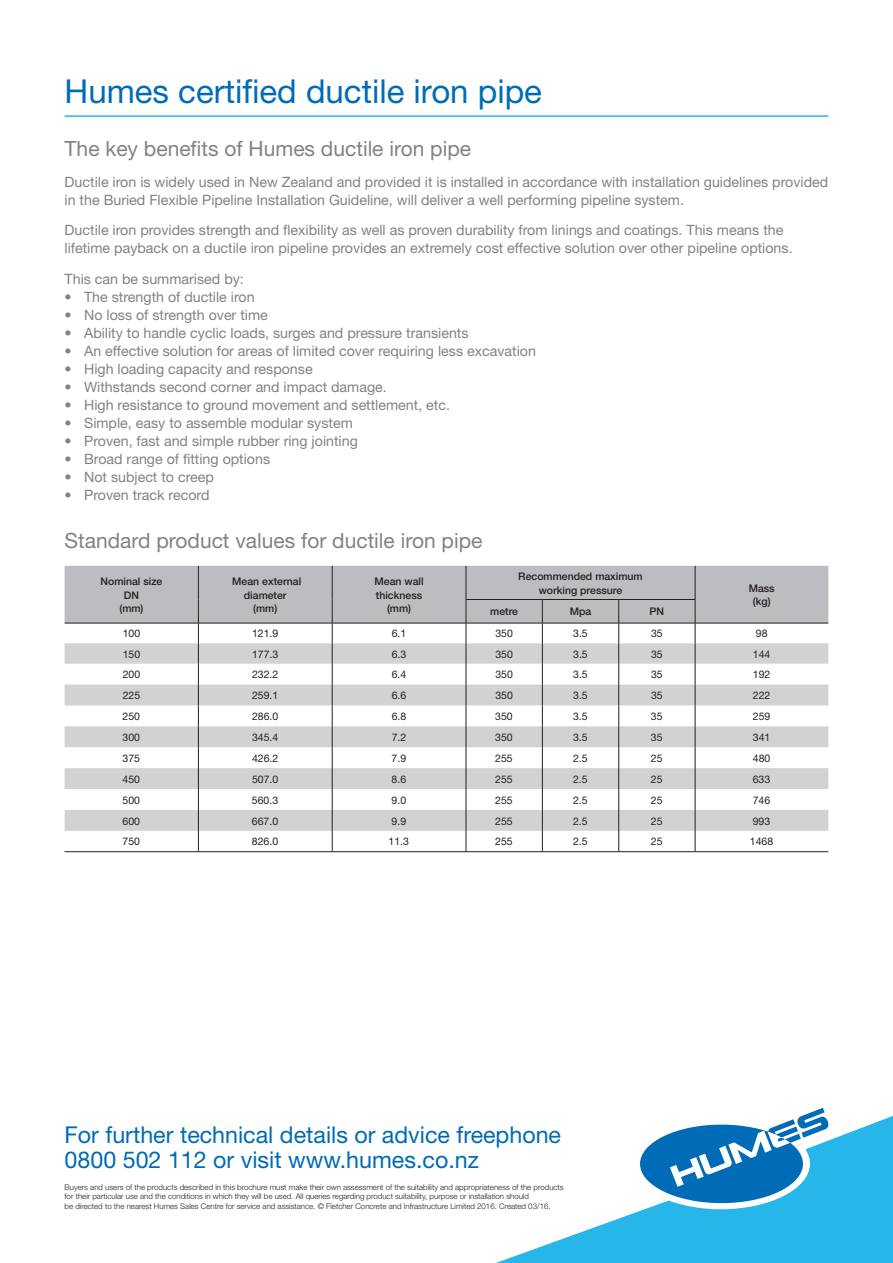
<style>
.page{position:relative;width:893px;height:1263px;background:#fff}
.page>*{position:absolute;margin:0;border:0;box-sizing:border-box;transform-origin:0 0}
.t1{font:33px "Helvetica Neue";color:#006bb6}
.t2{font:23.25px/25.5px "Helvetica Neue";color:#006bb6}
.t3{font:21px "Helvetica Neue";color:#808285}
.t4{font:14.25px/18px "Helvetica Neue";color:#808285}
.t5{font:10.5px "Helvetica Neue";color:#231f20}
.t6{font:500 10.5px/13.5px "Helvetica Neue";color:#231f20;text-align:center}
.t7{font:300 7.8px/9.4px "Helvetica Neue";color:#231f20}
</style>
<div class="page">
<svg style="left:496px;top:1116px;width:397px;height:147px;fill:#26b6ea"></svg>
<svg style="left:640px;top:1108px;width:191px;height:95px"></svg>
<hr style="left:65px;top:115px;width:763px;height:2px;background:#26b6ea">
<svg style="left:65px;top:566px;width:763px;height:285px"></svg>
<hr style="left:466px;top:599px;width:76px;height:1px;background:#231f20">
<hr style="left:542px;top:599px;width:77px;height:1px;background:#231f20">
<hr style="left:619px;top:599px;width:76px;height:1px;background:#231f20">
<hr style="left:65px;top:623px;width:133px;height:1px;background:#231f20">
<hr style="left:198px;top:623px;width:134px;height:1px;background:#231f20">
<hr style="left:332px;top:623px;width:134px;height:1px;background:#231f20">
<hr style="left:466px;top:623px;width:76px;height:1px;background:#231f20">
<hr style="left:542px;top:623px;width:77px;height:1px;background:#231f20">
<hr style="left:619px;top:623px;width:76px;height:1px;background:#231f20">
<hr style="left:695px;top:623px;width:133px;height:1px;background:#231f20">
<hr style="left:65px;top:851px;width:133px;height:1px;background:#231f20">
<hr style="left:198px;top:851px;width:134px;height:1px;background:#231f20">
<hr style="left:332px;top:851px;width:134px;height:1px;background:#231f20">
<hr style="left:466px;top:851px;width:76px;height:1px;background:#231f20">
<hr style="left:542px;top:851px;width:77px;height:1px;background:#231f20">
<hr style="left:619px;top:851px;width:76px;height:1px;background:#231f20">
<hr style="left:695px;top:851px;width:133px;height:1px;background:#231f20">
<h1 class="t1" style="left:65px;top:71px;width:479px">Humes certified ductile iron pipe</h1>
<h3 class="t3" style="left:65px;top:136px;width:408px">The key benefits of Humes ductile iron pipe</h3>
<p class="t4" style="left:65px;top:172px;width:765px">Ductile iron is widely used in New Zealand and provided it is installed in accordance with installation guidelines provided in the Buried Flexible Pipeline Installation Guideline, will deliver a well performing pipeline system.</p>
<p class="t4" style="left:65px;top:221px;width:729px">Ductile iron provides strength and flexibility as well as proven durability from linings and coatings. This means the lifetime payback on a ductile iron pipeline provides an extremely cost effective solution over other pipeline options.</p>
<p class="t4" style="left:65px;top:270px;width:181px">This can be summarised by:</p>
<p class="t4" style="left:65px;top:288px;width:192px">• The strength of ductile iron</p>
<p class="t4" style="left:65px;top:306px;width:205px">• No loss of strength over time</p>
<p class="t4" style="left:65px;top:324px;width:405px">• Ability to handle cyclic loads, surges and pressure transients</p>
<p class="t4" style="left:65px;top:342px;width:473px">• An effective solution for areas of limited cover requiring less excavation</p>
<p class="t4" style="left:65px;top:360px;width:250px">• High loading capacity and response</p>
<p class="t4" style="left:65px;top:378px;width:324px">• Withstands second corner and impact damage.</p>
<p class="t4" style="left:65px;top:396px;width:387px">• High resistance to ground movement and settlement, etc.</p>
<p class="t4" style="left:65px;top:414px;width:290px">• Simple, easy to assemble modular system</p>
<p class="t4" style="left:65px;top:432px;width:295px">• Proven, fast and simple rubber ring jointing</p>
<p class="t4" style="left:65px;top:450px;width:207px">• Broad range of fitting options</p>
<p class="t4" style="left:65px;top:468px;width:151px">• Not subject to creep</p>
<p class="t4" style="left:65px;top:486px;width:146px">• Proven track record</p>
<h3 class="t3" style="left:65px;top:528px;width:419px">Standard product values for ductile iron pipe</h3>
<p class="t6" style="left:101px;top:574px;width:63px">Nominal size<br>DN<br>(mm)</p>
<p class="t6" style="left:232px;top:574px;width:71px">Mean external diameter (mm)</p>
<p class="t6" style="left:375px;top:574px;width:51px">Mean wall thickness (mm)</p>
<p class="t6" style="left:518px;top:569px;width:126px">Recommended maximum working pressure</p>
<p class="t6" style="left:490px;top:605px;width:29px">metre</p>
<p class="t6" style="left:570px;top:605px;width:23px">Mpa</p>
<p class="t6" style="left:650px;top:605px;width:16px">PN</p>
<p class="t6" style="left:749px;top:581px;width:28px">Mass (kg)</p>
<p class="t5" style="left:123px;top:627px;width:19px">100</p>
<p class="t5" style="left:252px;top:627px;width:28px">121.9</p>
<p class="t5" style="left:392px;top:627px;width:16px">6.1</p>
<p class="t5" style="left:495px;top:627px;width:19px">350</p>
<p class="t5" style="left:573px;top:627px;width:16px">3.5</p>
<p class="t5" style="left:651px;top:627px;width:13px">35</p>
<p class="t5" style="left:756px;top:627px;width:13px">98</p>
<p class="t5" style="left:123px;top:648px;width:19px">150</p>
<p class="t5" style="left:252px;top:648px;width:28px">177.3</p>
<p class="t5" style="left:392px;top:648px;width:16px">6.3</p>
<p class="t5" style="left:495px;top:648px;width:19px">350</p>
<p class="t5" style="left:573px;top:648px;width:16px">3.5</p>
<p class="t5" style="left:651px;top:648px;width:13px">35</p>
<p class="t5" style="left:753px;top:648px;width:19px">144</p>
<p class="t5" style="left:123px;top:668px;width:19px">200</p>
<p class="t5" style="left:252px;top:668px;width:28px">232.2</p>
<p class="t5" style="left:392px;top:668px;width:16px">6.4</p>
<p class="t5" style="left:495px;top:668px;width:19px">350</p>
<p class="t5" style="left:573px;top:668px;width:16px">3.5</p>
<p class="t5" style="left:651px;top:668px;width:13px">35</p>
<p class="t5" style="left:753px;top:668px;width:19px">192</p>
<p class="t5" style="left:123px;top:689px;width:19px">225</p>
<p class="t5" style="left:252px;top:689px;width:28px">259.1</p>
<p class="t5" style="left:392px;top:689px;width:16px">6.6</p>
<p class="t5" style="left:495px;top:689px;width:19px">350</p>
<p class="t5" style="left:573px;top:689px;width:16px">3.5</p>
<p class="t5" style="left:651px;top:689px;width:13px">35</p>
<p class="t5" style="left:753px;top:689px;width:19px">222</p>
<p class="t5" style="left:123px;top:710px;width:19px">250</p>
<p class="t5" style="left:252px;top:710px;width:28px">286.0</p>
<p class="t5" style="left:392px;top:710px;width:16px">6.8</p>
<p class="t5" style="left:495px;top:710px;width:19px">350</p>
<p class="t5" style="left:573px;top:710px;width:16px">3.5</p>
<p class="t5" style="left:651px;top:710px;width:13px">35</p>
<p class="t5" style="left:753px;top:710px;width:19px">259</p>
<p class="t5" style="left:123px;top:731px;width:19px">300</p>
<p class="t5" style="left:252px;top:731px;width:28px">345.4</p>
<p class="t5" style="left:392px;top:731px;width:16px">7.2</p>
<p class="t5" style="left:495px;top:731px;width:19px">350</p>
<p class="t5" style="left:573px;top:731px;width:16px">3.5</p>
<p class="t5" style="left:651px;top:731px;width:13px">35</p>
<p class="t5" style="left:753px;top:731px;width:19px">341</p>
<p class="t5" style="left:123px;top:752px;width:19px">375</p>
<p class="t5" style="left:252px;top:752px;width:28px">426.2</p>
<p class="t5" style="left:392px;top:752px;width:16px">7.9</p>
<p class="t5" style="left:495px;top:752px;width:19px">255</p>
<p class="t5" style="left:573px;top:752px;width:16px">2.5</p>
<p class="t5" style="left:651px;top:752px;width:13px">25</p>
<p class="t5" style="left:753px;top:752px;width:19px">480</p>
<p class="t5" style="left:123px;top:773px;width:19px">450</p>
<p class="t5" style="left:252px;top:773px;width:28px">507.0</p>
<p class="t5" style="left:392px;top:773px;width:16px">8.6</p>
<p class="t5" style="left:495px;top:773px;width:19px">255</p>
<p class="t5" style="left:573px;top:773px;width:16px">2.5</p>
<p class="t5" style="left:651px;top:773px;width:13px">25</p>
<p class="t5" style="left:753px;top:773px;width:19px">633</p>
<p class="t5" style="left:123px;top:794px;width:19px">500</p>
<p class="t5" style="left:252px;top:794px;width:28px">560.3</p>
<p class="t5" style="left:392px;top:794px;width:16px">9.0</p>
<p class="t5" style="left:495px;top:794px;width:19px">255</p>
<p class="t5" style="left:573px;top:794px;width:16px">2.5</p>
<p class="t5" style="left:651px;top:794px;width:13px">25</p>
<p class="t5" style="left:753px;top:794px;width:19px">746</p>
<p class="t5" style="left:123px;top:814px;width:19px">600</p>
<p class="t5" style="left:252px;top:814px;width:28px">667.0</p>
<p class="t5" style="left:392px;top:814px;width:16px">9.9</p>
<p class="t5" style="left:495px;top:814px;width:19px">255</p>
<p class="t5" style="left:573px;top:814px;width:16px">2.5</p>
<p class="t5" style="left:651px;top:814px;width:13px">25</p>
<p class="t5" style="left:753px;top:814px;width:19px">993</p>
<p class="t5" style="left:123px;top:835px;width:19px">750</p>
<p class="t5" style="left:252px;top:835px;width:28px">826.0</p>
<p class="t5" style="left:389px;top:835px;width:22px">11.3</p>
<p class="t5" style="left:495px;top:835px;width:19px">255</p>
<p class="t5" style="left:573px;top:835px;width:16px">2.5</p>
<p class="t5" style="left:651px;top:835px;width:13px">25</p>
<p class="t5" style="left:750px;top:835px;width:25px">1468</p>
<h2 class="t2" style="left:65px;top:1121px;width:498px">For further technical details or advice freephone<br>0800 502 112 or visit www.humes.co.nz</h2>
<p class="t7" style="left:65px;top:1182px;width:501px">Buyers and users of the products described in this brochure must make their own assessment of the suitability and appropriateness of the products for their particular use and the conditions in which they will be used. All queries regarding product suitability, purpose or installation should<br>be directed to the nearest Humes Sales Centre for service and assistance. © Fletcher Concrete and Infrastructure Limited 2016. Created 03/16.</p>
</div>
